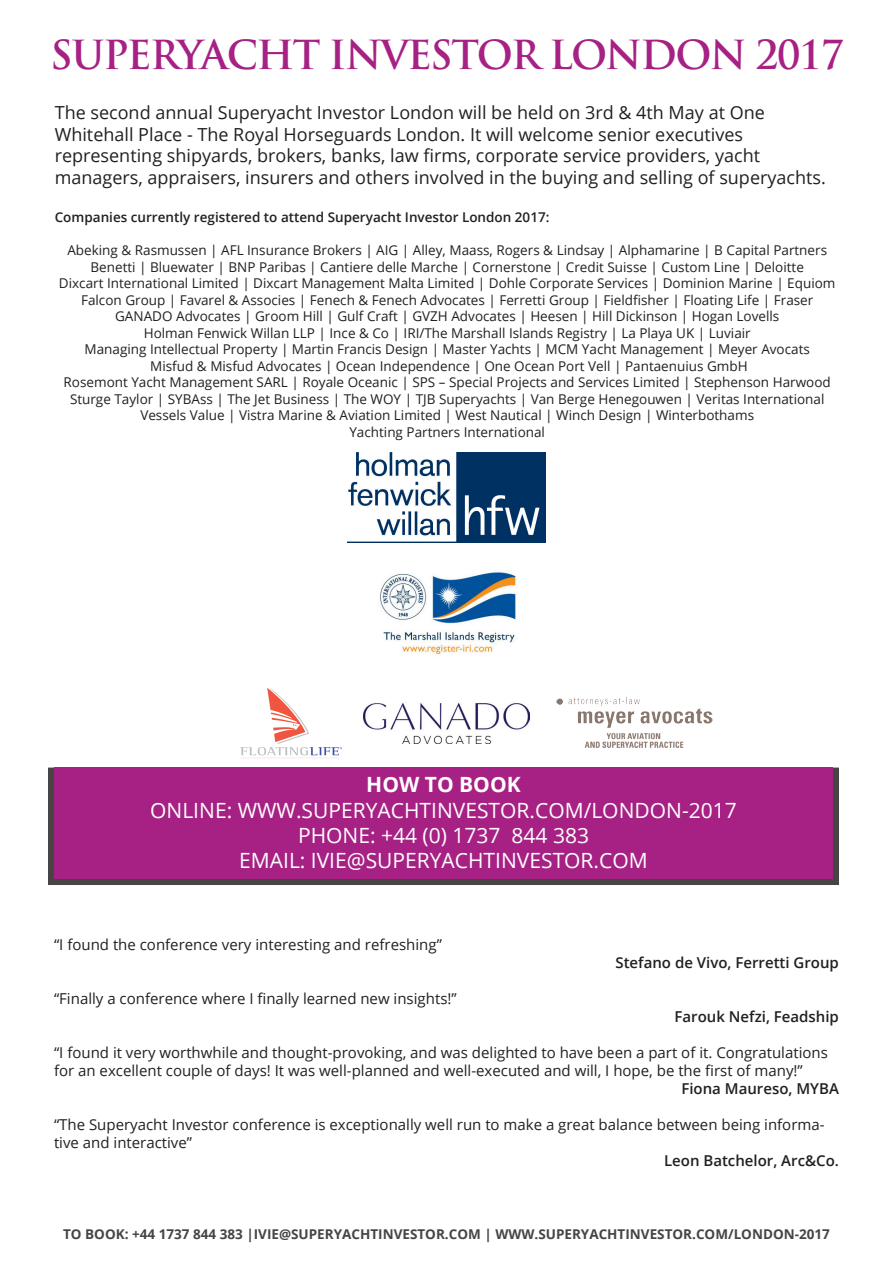
<style>
.page{position:relative;width:893px;height:1263px;background:#fff}
.page>*{position:absolute;margin:0;border:0;box-sizing:border-box;transform-origin:0 0}
.t1{font:700 39px "Trajan Pro";letter-spacing:-.04em;color:#a72184}
.t2{font:21px "Open Sans";color:#fff}
.t3{font:700 21px "Open Sans";color:#fff}
.t4{font:18px/21.6px "Open Sans";color:#231f20}
.t5{font:15px/18px "Open Sans";color:#231f20}
.t6{font:600 15px "Open Sans";color:#231f20}
.t7{font:13.5px/16.5px "Open Sans";color:#231f20;text-align:center}
.t8{font:700 13.5px "Open Sans";color:#474443}
.t9{font:600 13.5px "Open Sans";color:#231f20}
</style>
<div class="page">
<img style="left:347px;top:452px;width:199px;height:91px">
<img style="left:364px;top:703px;width:165px;height:40px">
<img style="left:380px;top:570px;width:136px;height:85px">
<div style="left:48px;top:767px;width:791px;height:118px;background:#a72184;border:6px solid #474443"></div>
<div style="left:54px;top:767px;width:779px;height:17px;background:#a72184"></div>
<img style="left:556px;top:697px;width:157px;height:51px">
<img style="left:241px;top:688px;width:100px;height:71px">
<p class="t1" style="left:50px;top:30px;width:795px">SUPERYACHT INVESTOR LONDON 2017</p>
<p class="t4" style="left:55px;top:101px;width:773px">The second annual Superyacht Investor London will be held on 3rd &amp; 4th May at One Whitehall Place - The Royal Horseguards London. It will welcome senior executives representing shipyards, brokers, banks, law firms, corporate service providers, yacht managers, appraisers, insurers and others involved in the buying and selling of superyachts.</p>
<p class="t9" style="left:55px;top:208px;width:496px">Companies currently registered to attend Superyacht Investor London 2017:</p>
<p class="t7" style="left:59px;top:242px;width:778px">Abeking &amp; Rasmussen | AFL Insurance Brokers | AIG | Alley, Maass, Rogers &amp; Lindsay | Alphamarine | B Capital Partners Benetti | Bluewater | BNP Paribas | Cantiere delle Marche | Cornerstone | Credit Suisse | Custom Line | Deloitte<br>Dixcart International Limited | Dixcart Management Malta Limited | Dohle Corporate Services | Dominion Marine | Equiom Falcon Group | Favarel &amp; Associes | Fenech &amp; Fenech Advocates | Ferretti Group | Fieldfisher | Floating Life | Fraser GANADO Advocates | Groom Hill | Gulf Craft | GVZH Advocates | Heesen | Hill Dickinson | Hogan Lovells<br>Holman Fenwick Willan LLP | Ince &amp; Co | IRI/The Marshall Islands Registry | La Playa UK | Luviair<br>Managing Intellectual Property | Martin Francis Design | Master Yachts | MCM Yacht Management | Meyer Avocats</p>
<p class="t7" style="left:64px;top:357px;width:769px">Misfud &amp; Misfud Advocates | Ocean Independence | One Ocean Port Vell | Pantaenuius GmbH<br>Rosemont Yacht Management SARL | Royale Oceanic | SPS – Special Projects and Services Limited | Stephenson Harwood Sturge Taylor | SYBAss | The Jet Business | The WOY | TJB Superyachts | Van Berge Henegouwen | Veritas International Vessels Value | Vistra Marine &amp; Aviation Limited | West Nautical | Winch Design | Winterbothams<br>Yachting Partners International</p>
<p class="t3" style="left:366px;top:770px;width:156px">HOW TO BOOK</p>
<p class="t2" style="left:150px;top:795px;width:588px">ONLINE: WWW.SUPERYACHTINVESTOR.COM/LONDON-2017</p>
<p class="t2" style="left:298px;top:821px;width:292px">PHONE: +44 (0) 1737 844 383</p>
<p class="t2" style="left:239px;top:846px;width:410px">EMAIL: IVIE@SUPERYACHTINVESTOR.COM</p>
<p class="t5" style="left:54px;top:935px;width:389px">“I found the conference very interesting and refreshing”</p>
<p class="t5" style="left:54px;top:989px;width:404px">“Finally a conference where I finally learned new insights!”</p>
<p class="t6" style="left:615px;top:952px;width:225px">Stefano de Vivo, Ferretti Group</p>
<p class="t6" style="left:674px;top:1006px;width:166px">Farouk Nefzi, Feadship</p>
<p class="t5" style="left:54px;top:1043px;width:775px">“I found it very worthwhile and thought-provoking, and was delighted to have been a part of it. Congratulations for an excellent couple of days! It was well-planned and well-executed and will, I hope, be the first of many!”</p>
<p class="t6" style="left:681px;top:1078px;width:159px">Fiona Maureso, MYBA</p>
<p class="t5" style="left:54px;top:1115px;width:772px">“The Superyacht Investor conference is exceptionally well run to make a great balance between being informa&shy;tive and interactive”</p>
<p class="t6" style="left:664px;top:1150px;width:176px">Leon Batchelor, Arc&amp;Co.</p>
<p class="t8" style="left:63px;top:1225px;width:768px">TO BOOK: +44 1737 844 383 |IVIE@SUPERYACHTINVESTOR.COM | WWW.SUPERYACHTINVESTOR.COM/LONDON-2017</p>
</div>
